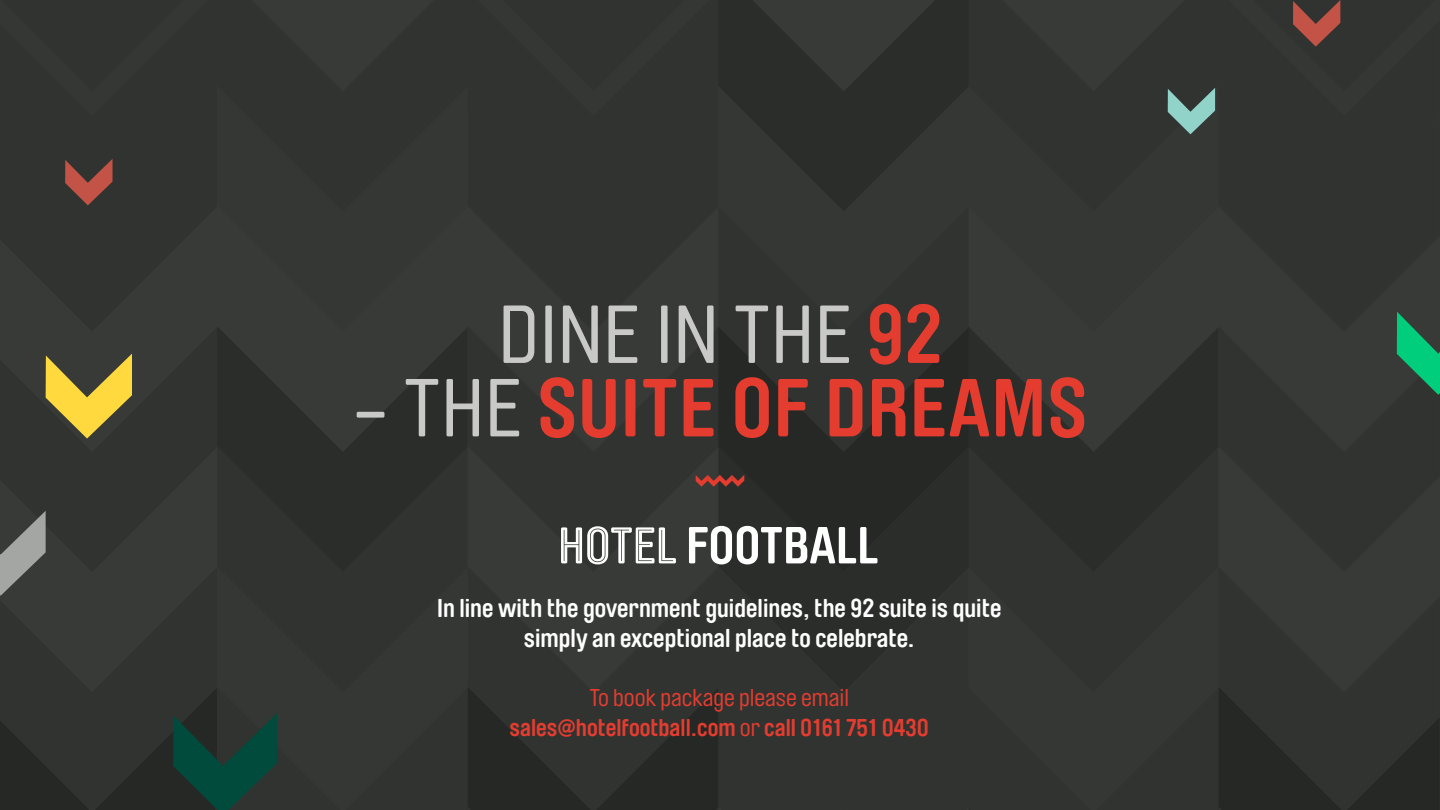
<style>
.page{position:relative;width:1440px;height:810px;background:#313330}
.page>*{position:absolute;margin:0;border:0;box-sizing:border-box;transform-origin:0 0}
.t1{font:700 81px "Brauer Neue Std";letter-spacing:.015em;color:#e43d30}
.t2{font:81px "Brauer Neue Std";letter-spacing:.015em;color:#c9c9c8}
.t3{font:700 25.5px/30px "Brauer Neue Std";color:#fff;text-align:center}
.t4{font:700 24px/30px "Brauer Neue Std";color:#e43d30;text-align:center}
.s1{font-weight:700;color:#e43d30}
.s2{font-weight:400;color:#c9c9c8}
.s3{font-weight:400}
</style>
<div class="page">
<svg style="left:46px;top:354px;width:86px;height:85px"></svg>
<svg style="left:0;top:688px;width:1439px;height:122px"></svg>
<svg style="left:0;top:511px;width:46px;height:85px"></svg>
<svg style="left:1397px;top:312px;width:43px;height:83px"></svg>
<svg style="left:65px;top:0;width:1276px;height:206px"></svg>
<svg style="left:689px;top:526px;width:189px;height:38px"></svg>
<svg style="left:561px;top:526px;width:115px;height:38px"></svg>
<svg style="left:696px;top:475px;width:48px;height:12px"></svg>
<h1 class="t2" style="left:499px;top:289px;width:445px">DINE IN THE <span class="s1">92</span></h1>
<h1 class="t1" style="left:352px;top:362px;width:737px"><span class="s2">- THE</span> SUITE OF DREAMS</h1>
<p class="t3" style="left:437px;top:593px;width:566px">In line with the government guidelines, the 92 suite is quite simply an exceptional place to celebrate.</p>
<p class="t4" style="left:510px;top:683px;width:421px"><span class="s3">To book package please email </span>sales@hotelfootball.com <span class="s3">or</span> call 0161 751 0430</p>
</div>
